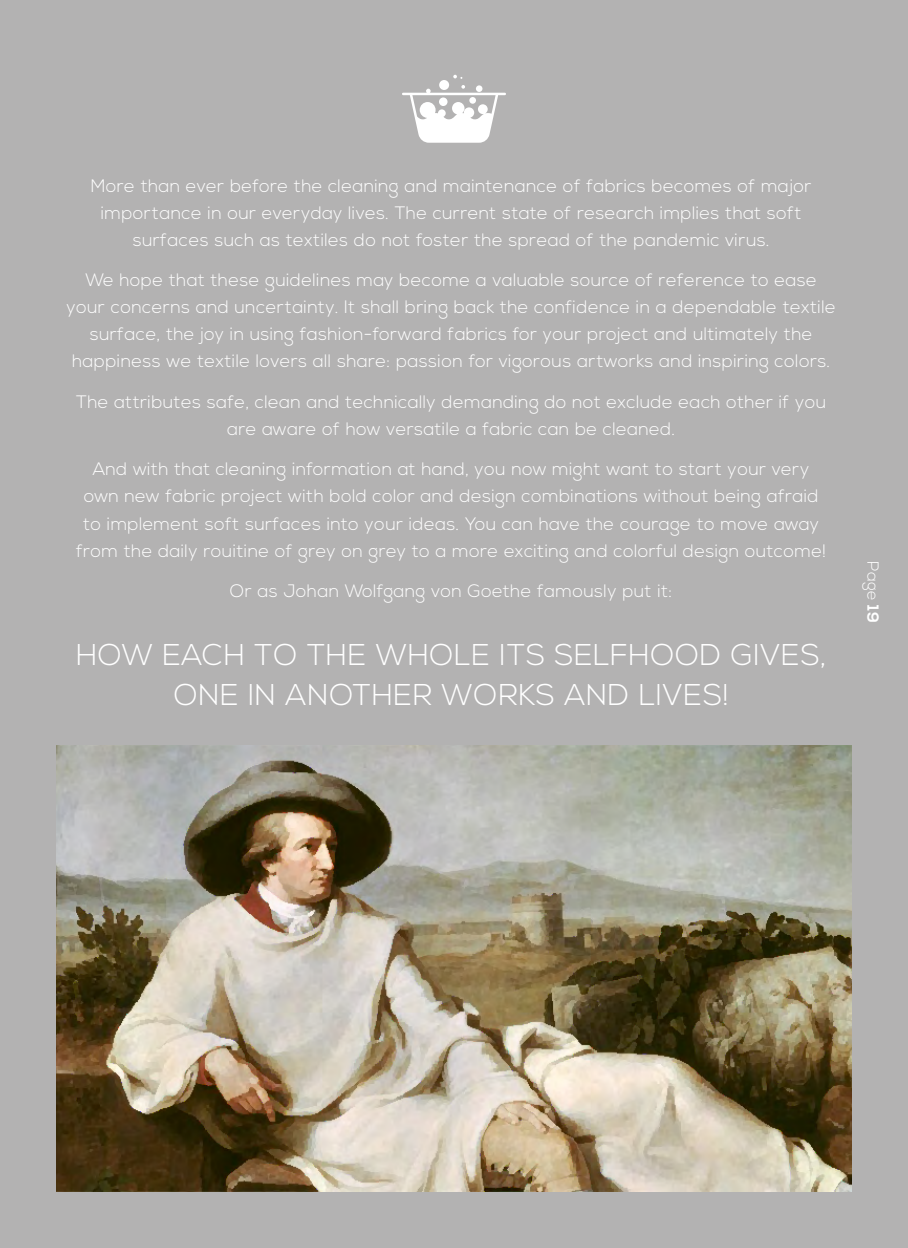
<style>
.page{position:relative;width:908px;height:1248px;background:#fff}
.page>*{position:absolute;margin:0;border:0;box-sizing:border-box;transform-origin:0 0}
.t1{font:300 30px/40.4px "Nexa";letter-spacing:.02em;color:#fff;text-align:center}
.t2{font:300 18px/27px "Nexa";letter-spacing:.02em;color:#fff;text-align:center}
.t3{font:300 16px "Nexa";color:#fff}
.s1{font-weight:700}
</style>
<div class="page">
<div style="left:0;top:0;width:907px;height:1247px;background:#b3b2b2"></div>
<img style="left:57px;top:745px;width:793px;height:446px">
<svg style="left:402px;top:75px;width:104px;height:68px"></svg>
<p class="t2" style="left:91px;top:173px;width:722px">More than ever before the cleaning and maintenance of fabrics becomes of major importance in our everyday lives. The current state of research implies that soft surfaces such as textiles do not foster the spread of the pandemic virus.</p>
<p class="t2" style="left:66px;top:267px;width:770px">We hope that these guidelines may become a valuable source of reference to ease your concerns and uncertainty. It shall bring back the confidence in a dependable textile surface, the joy in using fashion-forward fabrics for your project and ultimately the happiness we textile lovers all share: passion for vigorous artworks and inspiring colors.</p>
<p class="t2" style="left:76px;top:389px;width:751px">The attributes safe, clean and technically demanding do not exclude each other if you are aware of how versatile a fabric can be cleaned.</p>
<p class="t2" style="left:76px;top:456px;width:751px">And with that cleaning information at hand, you now might want to start your very own new fabric project with bold color and design combinations without being afraid to implement soft surfaces into your ideas. You can have the courage to move away from the daily rouitine of grey on grey to a more exciting and colorful design outcome!</p>
<p class="t2" style="left:230px;top:578px;width:443px">Or as Johan Wolfgang von Goethe famously put it:</p>
<h1 class="t1" style="left:76px;top:635px;width:751px">HOW EACH TO THE WHOLE ITS SELFHOOD GIVES,<br>ONE IN ANOTHER WORKS AND LIVES!</h1>
<p class="t3" style="left:881px;top:561px;width:63px;rotate:90deg">Page <span class="s1">19</span></p>
</div>
